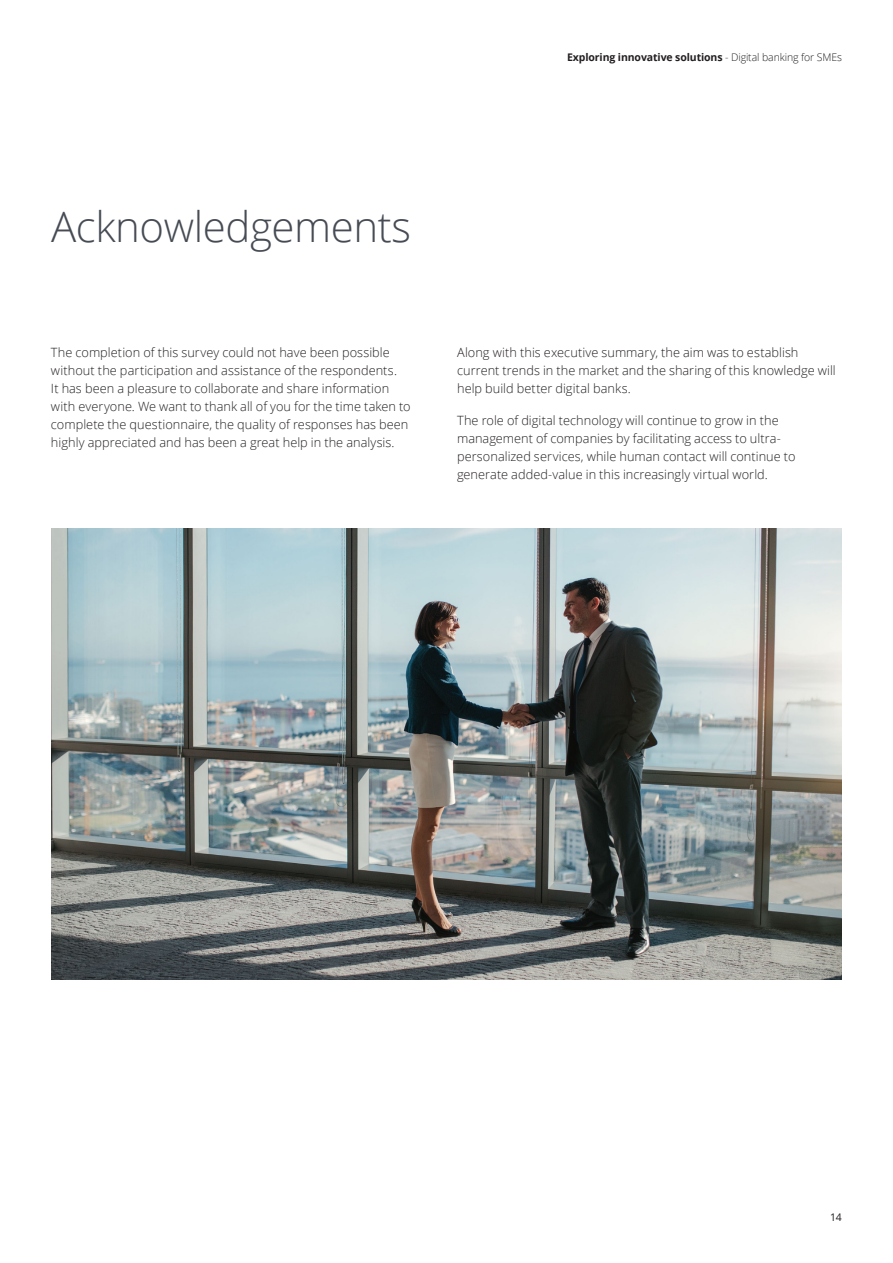
<style>
.page{position:relative;width:893px;height:1263px;background:#fff}
.page>*{position:absolute;margin:0;border:0;box-sizing:border-box;transform-origin:0 0}
.t1{font:300 42px "Open Sans";letter-spacing:-.01em;color:#464b54}
.t2{font:300 12.75px/18px "Open Sans";letter-spacing:.005em;color:#231f20}
.t3{font:700 10.5px "Open Sans";letter-spacing:-.01em;color:#231f20}
.t4{font:10.5px "Open Sans";color:#231f20}
.s1{font-weight:300}
</style>
<div class="page">
<img style="left:51px;top:528px;width:791px;height:452px">
<h1 class="t1" style="left:51px;top:198px;width:362px">Acknowledgements</h1>
<p class="t3" style="left:567px;top:49px;width:276px">Exploring innovative solutions <span class="s1">- Digital banking for SMEs</span></p>
<p class="t2" style="left:51px;top:343px;width:361px">The completion of this survey could not have been possible without the participation and assistance of the respondents.<br>It has been a pleasure to collaborate and share information with everyone. We want to thank all of you for the time taken to complete the questionnaire, the quality of responses has been highly appreciated and has been a great help in the analysis.</p>
<p class="t2" style="left:457px;top:343px;width:380px">Along with this executive summary, the aim was to establish current trends in the market and the sharing of this knowledge will help build better digital banks.</p>
<p class="t2" style="left:457px;top:411px;width:340px">The role of digital technology will continue to grow in the management of companies by facilitating access to ultra&shy;personalized services, while human contact will continue to generate added-value in this increasingly virtual world.</p>
<p class="t4" style="left:830px;top:1210px;width:13px">14</p>
</div>
